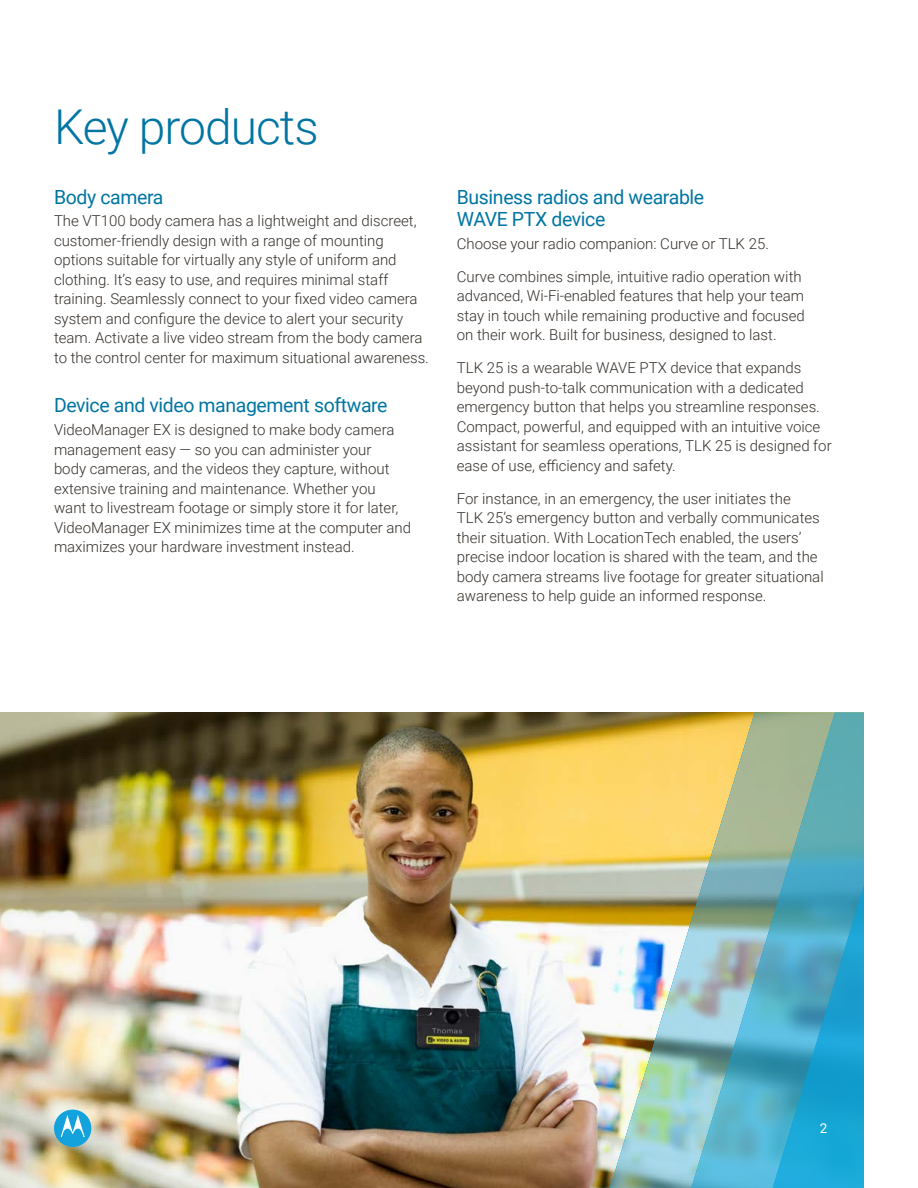
<style>
.page{position:relative;width:918px;height:1188px;background:#fff}
.page>*{position:absolute;margin:0;border:0;box-sizing:border-box;transform-origin:0 0}
.t1{font:300 48px "Roboto";letter-spacing:-.02em;color:#0075a2}
.t2{font:19.5px/22.5px "Roboto";letter-spacing:-.02em;color:#0075a2}
.t3{font:300 15px/19.5px "Roboto";color:#352f2a}
.t4{font:13.5px "Roboto";color:#fff}
</style>
<div class="page">
<img style="left:0;top:713px;width:610px;height:475px">
<img style="left:610px;top:713px;width:81px;height:475px">
<img style="left:691px;top:713px;width:173px;height:475px">
<img style="left:773px;top:885px;width:91px;height:303px">
<div style="left:54px;top:1110px;width:37px;height:37px;background:#14a2dc;border-radius:50%"></div>
<svg style="left:61px;top:1115px;width:24px;height:22px"></svg>
<h1 class="t1" style="left:54px;top:93px;width:266px">Key products</h1>
<h2 class="t2" style="left:54px;top:185px;width:111px">Body camera</h2>
<p class="t3" style="left:54px;top:211px;width:376px">The VT100 body camera has a lightweight and discreet, customer-friendly design with a range of mounting options suitable for virtually any style of uniform and clothing. It’s easy to use, and requires minimal staff training. Seamlessly connect to your fixed video camera system and configure the device to alert your security team. Activate a live video stream from the body camera to the control center for maximum situational awareness.</p>
<h2 class="t2" style="left:54px;top:393px;width:335px">Device and video management software</h2>
<p class="t3" style="left:54px;top:419px;width:359px">VideoManager EX is designed to make body camera management easy — so you can administer your<br>body cameras, and the videos they capture, without extensive training and maintenance. Whether you want to livestream footage or simply store it for later, VideoManager EX minimizes time at the computer and maximizes your hardware investment instead.</p>
<h2 class="t2" style="left:457px;top:185px;width:249px">Business radios and wearable<br>WAVE PTX device</h2>
<p class="t3" style="left:457px;top:233px;width:314px">Choose your radio companion: Curve or TLK 25.</p>
<p class="t3" style="left:457px;top:266px;width:349px">Curve combines simple, intuitive radio operation with advanced, Wi-Fi-enabled features that help your team stay in touch while remaining productive and focused on their work. Built for business, designed to last.</p>
<p class="t3" style="left:457px;top:358px;width:376px">TLK 25 is a wearable WAVE PTX device that expands beyond push-to-talk communication with a dedicated emergency button that helps you streamline responses.<br>Compact, powerful, and equipped with an intuitive voice assistant for seamless operations, TLK 25 is designed for ease of use, efficiency and safety.</p>
<p class="t3" style="left:457px;top:488px;width:368px">For instance, in an emergency, the user initiates the<br>TLK 25’s emergency button and verbally communicates their situation. With LocationTech enabled, the users’ precise indoor location is shared with the team, and the body camera streams live footage for greater situational awareness to help guide an informed response.</p>
<p class="t4" style="left:820px;top:1119px;width:9px">2</p>
</div>
